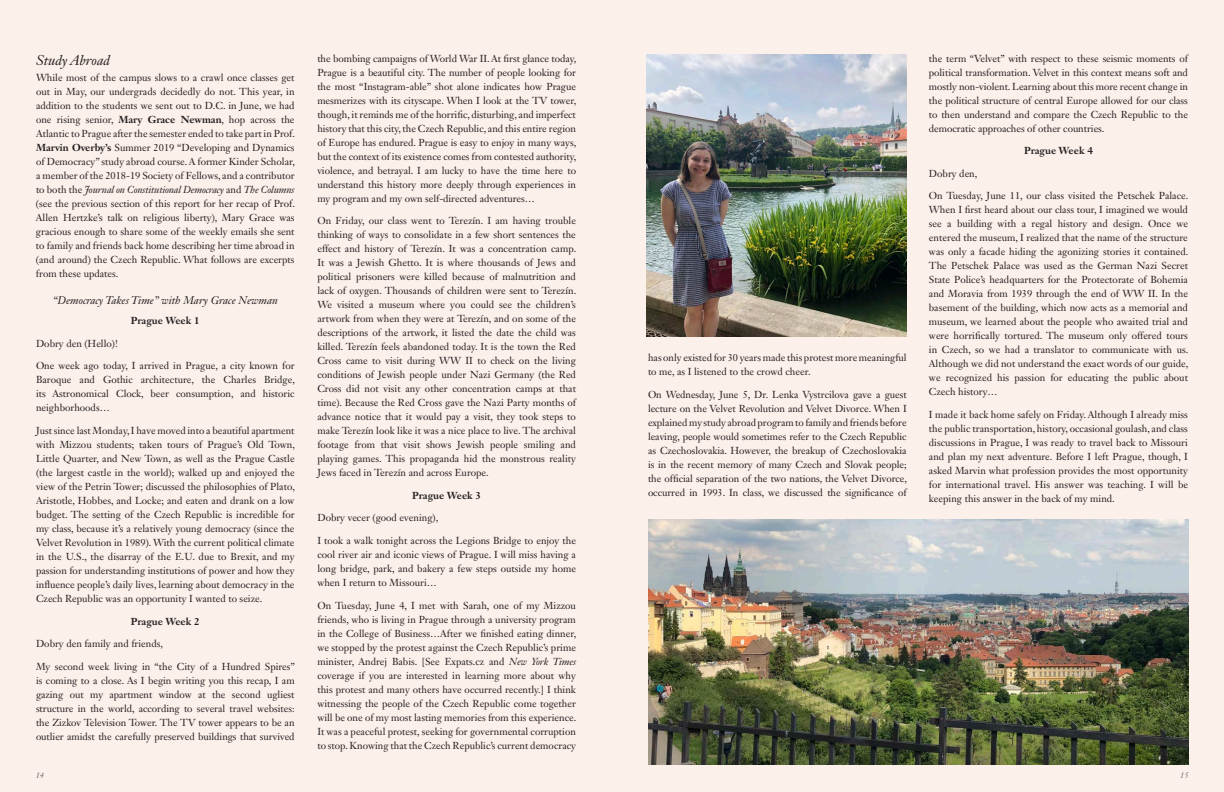
<style>
.page{position:relative;width:1224px;height:792px;background:#fbf0ea}
.page>*{position:absolute;margin:0;border:0;box-sizing:border-box;transform-origin:0 0}
.Titles{font:italic 14px "Janson Text LT Std";color:#231f20}
.Small_head{font:italic 11px "Janson Text LT Std";color:#231f20}
.Paragraph_Style_1{font:10px/14px "Janson Text LT Std";color:#231f20;text-align:justify}
.Paragraph_Style_1-2{font:700 10px "Janson Text LT Std";color:#231f20}
.continued_lines{font:italic 8px "Janson Text LT Std";color:#6c6d70}
.s1{font-weight:700}
.s2{font-style:italic}
</style>
<div class="page">
<img style="left:647px;top:54px;width:260px;height:282px">
<img style="left:648px;top:520px;width:541px;height:245px">
<p class="Titles" style="left:36px;top:51px;width:75px">Study Abroad</p>
<p class="Paragraph_Style_1" style="left:36px;top:71px;width:261px">While most of the campus slows to a crawl once classes get out in May, our undergrads decidedly do not. This year, in addition to the students we sent out to D.C. in June, we had one rising senior, <span class="s1">Mary Grace Newman</span>, hop across the Atlantic to Prague after the semester ended to take part in Prof.<br><span class="s1">Marvin Overby’s</span> Summer 2019 “Developing and Dynamics of Democracy” study abroad course. A former Kinder Scholar, a member of the 2018-19 Society of Fellows, and a contributor to both the <span class="s2">Journal on Constitutional Democracy</span> and <span class="s2">The Columns </span>(see the previous section of this report for her recap of Prof.<br>Allen Hertzke’s talk on religious liberty), Mary Grace was gracious enough to share some of the weekly emails she sent to family and friends back home describing her time abroad in (and around) the Czech Republic. What follows are excerpts from these updates.</p>
<p class="Small_head" style="left:53px;top:294px;width:227px">“Democracy Takes Time” with Mary Grace Newman</p>
<p class="Paragraph_Style_1-2" style="left:131px;top:314px;width:70px">Prague Week 1</p>
<p class="Paragraph_Style_1" style="left:36px;top:336px;width:84px">Dobry den (Hello)!</p>
<p class="Paragraph_Style_1" style="left:36px;top:359px;width:261px">One week ago today, I arrived in Prague, a city known for Baroque and Gothic architecture, the Charles Bridge, its Astronomical Clock, beer consumption, and historic neighborhoods…</p>
<p class="Paragraph_Style_1" style="left:36px;top:424px;width:261px">Just since last Monday, I have moved into a beautiful apartment with Mizzou students; taken tours of Prague’s Old Town, Little Quarter, and New Town, as well as the Prague Castle (the largest castle in the world); walked up and enjoyed the view of the Petrin Tower; discussed the philosophies of Plato, Aristotle, Hobbes, and Locke; and eaten and drank on a low budget. The setting of the Czech Republic is incredible for my class, because it’s a relatively young democracy (since the Velvet Revolution in 1989). With the current political climate in the U.S., the disarray of the E.U. due to Brexit, and my passion for understanding institutions of power and how they influence people’s daily lives, learning about democracy in the Czech Republic was an opportunity I wanted to seize.</p>
<p class="Paragraph_Style_1-2" style="left:131px;top:615px;width:70px">Prague Week 2</p>
<p class="Paragraph_Style_1" style="left:36px;top:637px;width:129px">Dobry den family and friends,</p>
<p class="Paragraph_Style_1" style="left:36px;top:659px;width:260px">My second week living in “the City of a Hundred Spires” is coming to a close. As I begin writing you this recap, I am gazing out my apartment window at the second ugliest structure in the world, according to several travel websites: the Zizkov Television Tower. The TV tower appears to be an outlier amidst the carefully preserved buildings that survived</p>
<p class="Paragraph_Style_1" style="left:317px;top:51px;width:261px">the bombing campaigns of World War II. At first glance today, Prague is a beautiful city. The number of people looking for the most “Instagram-able” shot alone indicates how Prague mesmerizes with its cityscape. When I look at the TV tower, though, it reminds me of the horrific, disturbing, and imperfect history that this city, the Czech Republic, and this entire region of Europe has endured. Prague is easy to enjoy in many ways, but the context of its existence comes from contested authority, violence, and betrayal. I am lucky to have the time here to understand this history more deeply through experiences in my program and my own self-directed adventures…</p>
<p class="Paragraph_Style_1" style="left:317px;top:214px;width:261px">On Friday, our class went to Terezín. I am having trouble thinking of ways to consolidate in a few short sentences the effect and history of Terezín. It was a concentration camp.<br>It was a Jewish Ghetto. It is where thousands of Jews and political prisoners were killed because of malnutrition and lack of oxygen. Thousands of children were sent to Terezín.<br>We visited a museum where you could see the children’s artwork from when they were at Terezín, and on some of the descriptions of the artwork, it listed the date the child was killed. Terezín feels abandoned today. It is the town the Red Cross came to visit during WW II to check on the living conditions of Jewish people under Nazi Germany (the Red Cross did not visit any other concentration camps at that time). Because the Red Cross gave the Nazi Party months of advance notice that it would pay a visit, they took steps to make Terezín look like it was a nice place to live. The archival footage from that visit shows Jewish people smiling and playing games. This propaganda hid the monstrous reality Jews faced in Terezín and across Europe.</p>
<p class="Paragraph_Style_1-2" style="left:412px;top:489px;width:70px">Prague Week 3</p>
<p class="Paragraph_Style_1" style="left:317px;top:511px;width:122px">Dobry vecer (good evening),</p>
<p class="Paragraph_Style_1" style="left:317px;top:534px;width:260px">I took a walk tonight across the Legions Bridge to enjoy the cool river air and iconic views of Prague. I will miss having a long bridge, park, and bakery a few steps outside my home when I return to Missouri…</p>
<p class="Paragraph_Style_1" style="left:317px;top:598px;width:261px">On Tuesday, June 4, I met with Sarah, one of my Mizzou friends, who is living in Prague through a university program in the College of Business…After we finished eating dinner, we stopped by the protest against the Czech Republic’s prime minister, Andrej Babis. [See Expats.cz and <span class="s2">New York Times </span>coverage if you are interested in learning more about why this protest and many others have occurred recently.] I think witnessing the people of the Czech Republic come together will be one of my most lasting memories from this experience.<br>It was a peaceful protest, seeking for governmental corruption to stop. Knowing that the Czech Republic’s current democracy</p>
<p class="Paragraph_Style_1" style="left:648px;top:351px;width:260px">has only existed for 30 years made this protest more meaningful to me, as I listened to the crowd cheer.</p>
<p class="Paragraph_Style_1" style="left:648px;top:387px;width:261px">On Wednesday, June 5, Dr. Lenka Vystrcilova gave a guest lecture on the Velvet Revolution and Velvet Divorce. When I explained my study abroad program to family and friends before leaving, people would sometimes refer to the Czech Republic as Czechoslovakia. However, the breakup of Czechoslovakia is in the recent memory of many Czech and Slovak people; the official separation of the two nations, the Velvet Divorce, occurred in 1993. In class, we discussed the significance of</p>
<p class="Paragraph_Style_1" style="left:929px;top:51px;width:261px">the term “Velvet” with respect to these seismic moments of political transformation. Velvet in this context means soft and mostly non-violent. Learning about this more recent change in the political structure of central Europe allowed for our class to then understand and compare the Czech Republic to the democratic approaches of other countries.</p>
<p class="Paragraph_Style_1-2" style="left:1024px;top:144px;width:70px">Prague Week 4</p>
<p class="Paragraph_Style_1" style="left:929px;top:166px;width:50px">Dobry den,</p>
<p class="Paragraph_Style_1" style="left:929px;top:189px;width:261px">On Tuesday, June 11, our class visited the Petschek Palace.<br>When I first heard about our class tour, I imagined we would see a building with a regal history and design. Once we entered the museum, I realized that the name of the structure was only a facade hiding the agonizing stories it contained.<br>The Petschek Palace was used as the German Nazi Secret State Police’s headquarters for the Protectorate of Bohemia and Moravia from 1939 through the end of WW II. In the basement of the building, which now acts as a memorial and museum, we learned about the people who awaited trial and were horrifically tortured. The museum only offered tours in Czech, so we had a translator to communicate with us.<br>Although we did not understand the exact words of our guide, we recognized his passion for educating the public about Czech history…</p>
<p class="Paragraph_Style_1" style="left:929px;top:408px;width:261px">I made it back home safely on Friday. Although I already miss the public transportation, history, occasional goulash, and class discussions in Prague, I was ready to travel back to Missouri and plan my next adventure. Before I left Prague, though, I asked Marvin what profession provides the most opportunity for international travel. His answer was teaching. I will be keeping this answer in the back of my mind.</p>
<p class="continued_lines" style="left:36px;top:770px;width:10px">14</p>
<p class="continued_lines" style="left:1180px;top:770px;width:10px">15</p>
</div>
